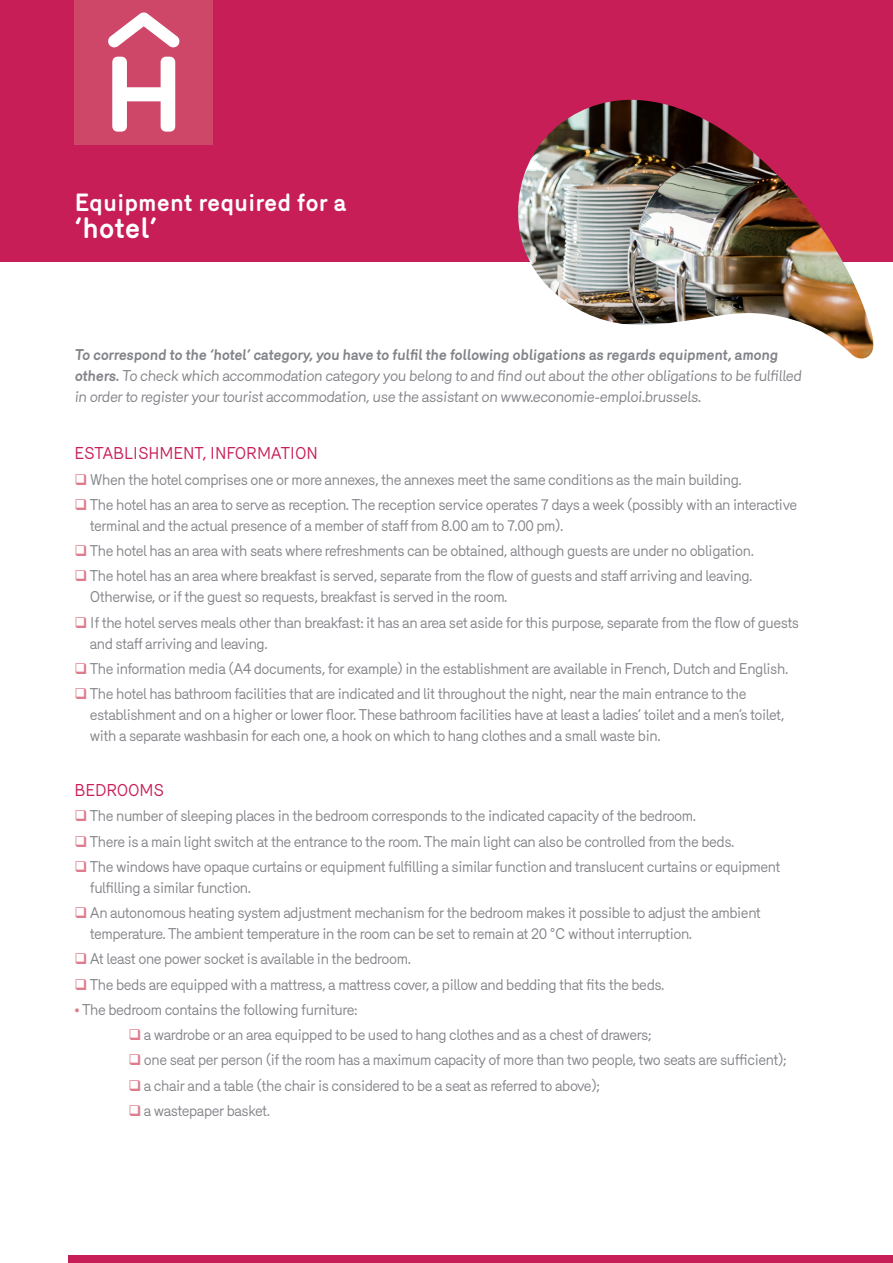
<style>
.page{position:relative;width:893px;height:1263px;background:#fff}
.page>*{position:absolute;margin:0;border:0;box-sizing:border-box;transform-origin:0 0}
.t1{font:700 28.5px "Mercury";letter-spacing:-.005em;color:#fff}
.t2{font:700 24px "Mercury";color:#fff}
.t3{font:16.5px "Mercury";letter-spacing:-.01em;color:#c81e57}
.t4{font:15px/21px "Mercury";letter-spacing:-.03em;color:#838489}
.s1{font-weight:700}
.s2{color:#de7b8c}
</style>
<div class="page">
<div style="left:0;top:0;width:893px;height:261px;background:#c81e57"></div>
<div style="left:68px;top:1255px;width:124px;height:8px;background:#c81e57"></div>
<div style="left:530px;top:1255px;width:113px;height:8px;background:#c81e57"></div>
<div style="left:192px;top:1255px;width:113px;height:8px;background:#c81e57"></div>
<div style="left:643px;top:1255px;width:113px;height:8px;background:#c81e57"></div>
<div style="left:305px;top:1255px;width:112px;height:8px;background:#c81e57"></div>
<div style="left:756px;top:1255px;width:137px;height:8px;background:#c81e57"></div>
<div style="left:417px;top:1255px;width:113px;height:8px;background:#c81e57"></div>
<div style="left:74px;top:0;width:139px;height:144px;background:#ce4668"></div>
<svg style="left:112px;top:57px;width:63px;height:75px"></svg>
<svg style="left:108px;top:12px;width:72px;height:36px"></svg>
<img style="left:518px;top:100px;width:355px;height:258px">
<h2 class="t2" style="left:74px;top:189px;width:274px">Equipment required for a</h2>
<h1 class="t1" style="left:74px;top:211px;width:84px">‘hotel’</h1>
<p class="t4" style="left:74px;top:344px;width:730px"><span class="s1">To correspond to the ‘hotel’ category, you have to fulfil the following obligations as regards equipment, among others.</span> To check which accommodation category you belong to and find out about the other obligations to be fulfilled in order to register your tourist accommodation, use the assistant on www.economie-emploi.brussels.</p>
<p class="t3" style="left:74px;top:444px;width:245px">ESTABLISHMENT, INFORMATION</p>
<p class="t4" style="left:74px;top:469px;width:669px"><span class="s2">❑</span> When the hotel comprises one or more annexes, the annexes meet the same conditions as the main building.</p>
<p class="t4" style="left:90px;top:494px;width:709px;text-indent:-15px"><span class="s2">❑</span> The hotel has an area to serve as reception. The reception service operates 7 days a week (possibly with an interactive terminal and the actual presence of a member of staff from 8.00 am to 7.00 pm).</p>
<p class="t4" style="left:74px;top:540px;width:681px"><span class="s2">❑</span> The hotel has an area with seats where refreshments can be obtained, although guests are under no obligation.</p>
<p class="t4" style="left:90px;top:565px;width:664px;text-indent:-15px"><span class="s2">❑</span> The hotel has an area where breakfast is served, separate from the flow of guests and staff arriving and leaving.<br>Otherwise, or if the guest so requests, breakfast is served in the room.</p>
<p class="t4" style="left:90px;top:612px;width:711px;text-indent:-15px"><span class="s2">❑</span> If the hotel serves meals other than breakfast: it has an area set aside for this purpose, separate from the flow of guests and staff arriving and leaving.</p>
<p class="t4" style="left:74px;top:658px;width:715px"><span class="s2">❑</span> The information media (A4 documents, for example) in the establishment are available in French, Dutch and English.</p>
<p class="t4" style="left:90px;top:683px;width:696px;text-indent:-15px"><span class="s2">❑</span> The hotel has bathroom facilities that are indicated and lit throughout the night, near the main entrance to the establishment and on a higher or lower floor. These bathroom facilities have at least a ladies’ toilet and a men’s toilet, with a separate washbasin for each one, a hook on which to hang clothes and a small waste bin.</p>
<p class="t3" style="left:74px;top:781px;width:91px">BEDROOMS</p>
<p class="t4" style="left:74px;top:805px;width:623px"><span class="s2">❑</span> The number of sleeping places in the bedroom corresponds to the indicated capacity of the bedroom.</p>
<p class="t4" style="left:74px;top:830px;width:661px"><span class="s2">❑</span> There is a main light switch at the entrance to the room. The main light can also be controlled from the beds.</p>
<p class="t4" style="left:90px;top:856px;width:692px;text-indent:-15px"><span class="s2">❑</span> The windows have opaque curtains or equipment fulfilling a similar function and translucent curtains or equipment fulfilling a similar function.</p>
<p class="t4" style="left:90px;top:902px;width:673px;text-indent:-15px"><span class="s2">❑</span> An autonomous heating system adjustment mechanism for the bedroom makes it possible to adjust the ambient temperature. The ambient temperature in the room can be set to remain at 20 °C without interruption.</p>
<p class="t4" style="left:74px;top:948px;width:338px"><span class="s2">❑</span> At least one power socket is available in the bedroom.</p>
<p class="t4" style="left:74px;top:973px;width:592px"><span class="s2">❑</span> The beds are equipped with a mattress, a mattress cover, a pillow and bedding that fits the beds.</p>
<p class="t4" style="left:74px;top:999px;width:285px"><span class="s2">•</span> The bedroom contains the following furniture:</p>
<p class="t4" style="left:128px;top:1024px;width:524px"><span class="s2">❑</span> a wardrobe or an area equipped to be used to hang clothes and as a chest of drawers;</p>
<p class="t4" style="left:128px;top:1049px;width:659px"><span class="s2">❑</span> one seat per person (if the room has a maximum capacity of more than two people, two seats are sufficient);</p>
<p class="t4" style="left:128px;top:1074px;width:473px"><span class="s2">❑</span> a chair and a table (the chair is considered to be a seat as referred to above);</p>
<p class="t4" style="left:128px;top:1100px;width:143px"><span class="s2">❑</span> a wastepaper basket.</p>
</div>
